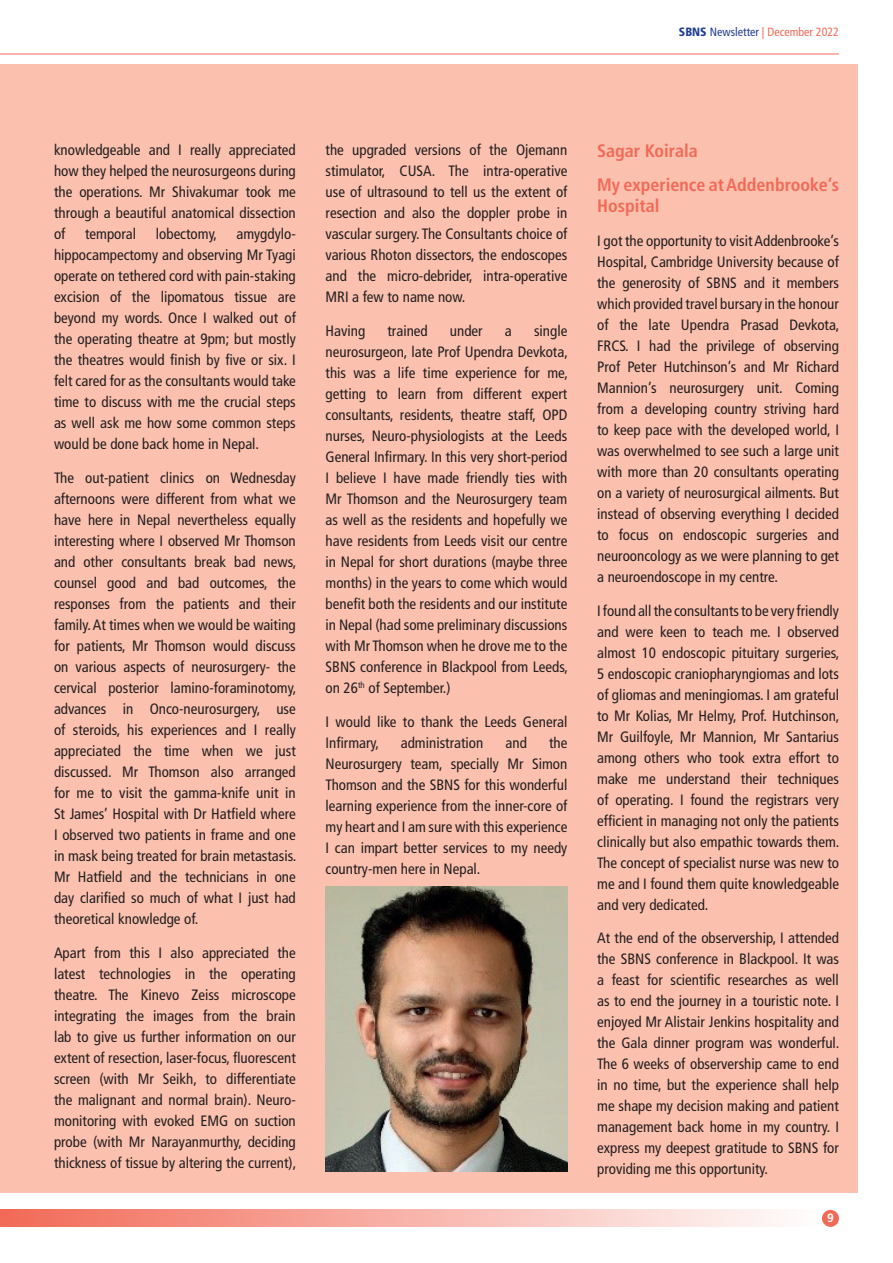
<style>
.page{position:relative;width:893px;height:1263px;background:#fff}
.page>*{position:absolute;margin:0;border:0;box-sizing:border-box;transform-origin:0 0}
.t1{font:700 condensed 18px/33.8px "Frutiger LT Std";color:#f26a57}
.t2{font:condensed 15px/21px "Frutiger LT Std";color:#231f20;text-align:justify}
.t3{font:condensed 12px "Frutiger LT Std";color:#f26a57}
.t4{font:700 12px "Frutiger LT Std";color:#fff}
.s1{font-weight:900;color:#233d93}
.s2{color:#233d93}
</style>
<div class="page">
<div style="left:0;top:1210px;width:818px;height:17px;background:linear-gradient(to right,#f26956,#fefdfd)"></div>
<div style="left:822px;top:1210px;width:17px;height:17px;background:#f26a57;border-radius:50%"></div>
<hr style="left:0;top:54px;width:839px;height:1px;background:#f26a57">
<div style="left:0;top:64px;width:857px;height:1128px;background:#fbc0ae"></div>
<img style="left:326px;top:887px;width:241px;height:284px">
<p class="t3" style="left:679px;top:24px;width:162px"><span class="s1">SBNS</span> <span class="s2">Newsletter</span> | December 2022</p>
<p class="t2" style="left:54px;top:139px;width:243px">knowledgeable and I really appreciated how they helped the neurosurgeons during the operations. Mr Shivakumar took me through a beautiful anatomical dissection of</p>
<p class="t2" style="left:54px;top:223px;width:243px;text-indent:182px">amygdylo&shy;hippocampectomy and observing Mr Tyagi operate on tethered cord with pain-staking excision of the lipomatous tissue are beyond my words. Once I walked out of the operating theatre at 9pm; but mostly the theatres would finish by five or six. I felt cared for as the consultants would take time to discuss with me the crucial steps as well ask me how some common steps would be done back home in Nepal.</p>
<p class="t2" style="left:54px;top:467px;width:244px">The out-patient clinics on Wednesday afternoons were different from what we have here in Nepal nevertheless equally interesting where I observed Mr Thomson and other consultants break bad news, counsel good and bad outcomes, the responses from the patients and their family. At times when we would be waiting for patients, Mr Thomson would discuss on various aspects of neurosurgery- the cervical posterior lamino-foraminotomy, advances in Onco-neurosurgery, use of steroids, his experiences and I really appreciated the time when we just discussed. Mr Thomson also arranged for me to visit the gamma-knife unit in St James’ Hospital with Dr Hatfield where I observed two patients in frame and one in mask being treated for brain metastasis.<br>Mr Hatfield and the technicians in one day clarified so much of what I just had theoretical knowledge of.</p>
<p class="t2" style="left:54px;top:942px;width:244px">Apart from this I also appreciated the latest technologies in the operating theatre. The Kinevo Zeiss microscope integrating the images from the brain lab to give us further information on our extent of resection, laser-focus, fluorescent screen (with Mr Seikh, to differentiate the malignant and normal brain). Neuro&shy;monitoring with evoked EMG on suction probe (with Mr Narayanmurthy, deciding thickness of tissue by altering the current),</p>
<p class="t2" style="left:85px;top:223px;width:53px">temporal</p>
<p class="t2" style="left:156px;top:223px;width:63px">lobectomy,</p>
<p class="t2" style="left:326px;top:139px;width:243px">the upgraded versions of the Ojemann stimulator, CUSA. The intra-operative use of ultrasound to tell us the extent of resection and also the doppler probe in vascular surgery. The Consultants choice of various Rhoton dissectors, the endoscopes and the micro-debrider, intra-operative MRI a few to name now.</p>
<p class="t2" style="left:326px;top:320px;width:41px">Having</p>
<p class="t2" style="left:387px;top:320px;width:42px">trained</p>
<p class="t2" style="left:450px;top:320px;width:34px">under</p>
<p class="t2" style="left:505px;top:320px;width:8px">a</p>
<p class="t2" style="left:326px;top:320px;width:244px;text-indent:208px">single neurosurgeon, late Prof Upendra Devkota, this was a life time experience for me, getting to learn from different expert consultants, residents, theatre staff, OPD nurses, Neuro-physiologists at the Leeds General Infirmary. In this very short-period I believe I have made friendly ties with Mr Thomson and the Neurosurgery team as well as the residents and hopefully we have residents from Leeds visit our centre in Nepal for short durations (maybe three months) in the years to come which would benefit both the residents and our institute in Nepal (had some preliminary discussions with Mr Thomson when he drove me to the SBNS conference in Blackpool from Leeds, on 26<sup>th</sup> of September.)</p>
<p class="t2" style="left:326px;top:711px;width:243px">I would like to thank the Leeds General<br>Infirmary,</p>
<p class="t2" style="left:326px;top:732px;width:243px;text-indent:223px">the Neurosurgery team, specially Mr Simon Thomson and the SBNS for this wonderful learning experience from the inner-core of my heart and I am sure with this experience I can impart better services to my needy country-men here in Nepal.</p>
<p class="t2" style="left:401px;top:732px;width:84px">administration</p>
<p class="t2" style="left:505px;top:732px;width:23px">and</p>
<p class="t1" style="left:597px;top:134px;width:243px">Sagar Koirala<br>My experience at Addenbrooke’s</p>
<p class="t1" style="left:597px;top:189px;width:64px">Hospital</p>
<p class="t2" style="left:597px;top:230px;width:244px">I got the opportunity to visit Addenbrooke’s Hospital, Cambridge University because of the generosity of SBNS and it members which provided travel bursary in the honour of the late Upendra Prasad Devkota, FRCS. I had the privilege of observing Prof Peter Hutchinson’s and Mr Richard Mannion’s neurosurgery unit. Coming from a developing country striving hard to keep pace with the developed world, I was overwhelmed to see such a large unit with more than 20 consultants operating on a variety of neurosurgical ailments. But instead of observing everything I decided to focus on endoscopic surgeries and neurooncology as we were planning to get a neuroendoscope in my centre.</p>
<p class="t2" style="left:597px;top:600px;width:244px">I found all the consultants to be very friendly and were keen to teach me. I observed almost 10 endoscopic pituitary surgeries, 5 endoscopic craniopharyngiomas and lots of gliomas and meningiomas. I am grateful to Mr Kolias, Mr Helmy, Prof. Hutchinson, Mr Guilfoyle, Mr Mannion, Mr Santarius among others who took extra effort to make me understand their techniques of operating. I found the registrars very efficient in managing not only the patients clinically but also empathic towards them.<br>The concept of specialist nurse was new to me and I found them quite knowledgeable and very dedicated.</p>
<p class="t2" style="left:597px;top:928px;width:244px">At the end of the observership, I attended the SBNS conference in Blackpool. It was a feast for scientific researches as well as to end the journey in a touristic note. I enjoyed Mr Alistair Jenkins hospitality and the Gala dinner program was wonderful.<br>The 6 weeks of observership came to end in no time, but the experience shall help me shape my decision making and patient management back home in my country. I express my deepest gratitude to SBNS for providing me this opportunity.</p>
<p class="t4" style="left:827px;top:1210px;width:8px">9</p>
</div>
